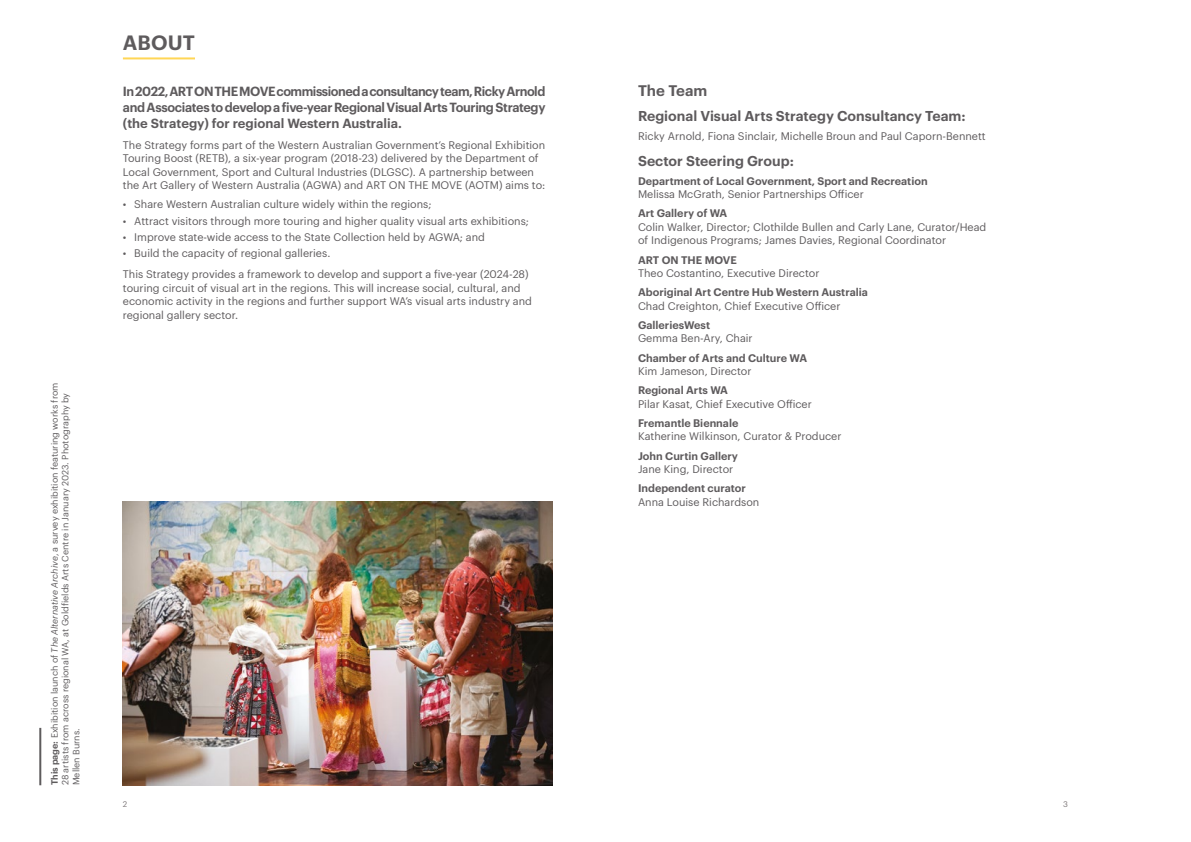
<style>
.page{position:relative;width:1191px;height:842px;background:#fff}
.page>*{position:absolute;margin:0;border:0;box-sizing:border-box;transform-origin:0 0}
.t1{font:600 20.3px "Graphik";letter-spacing:.005em;color:#5e5b5d}
.t2{font:600 15px "Graphik";color:#5e5b5d}
.t3{font:600 14px "Graphik";color:#5e5b5d}
.t4{font:600 13px/16px "Graphik";color:#5e5b5d;text-align:justify}
.t5{font:10.8px/13.5px "Graphik";color:#5e5b5d}
.t6{font:600 10.8px "Graphik";color:#5e5b5d}
.t7{font:9px/10.8px "Graphik";color:#5e5b5d}
.t8{font:8px "Graphik";color:#7b7576}
.s1{font-weight:600}
.s2{font-style:italic}
</style>
<div class="page">
<hr style="left:123px;top:57px;width:72px;height:2px;background:#ffd656">
<hr style="left:39px;top:728px;width:2px;height:57px;background:#5e5b5d">
<img style="left:123px;top:502px;width:430px;height:283px">
<p class="t7" style="left:48px;top:785px;width:404px;rotate:-90deg"><span class="s1">This page:</span> Exhibition launch of <span class="s2">The Alternative Archive</span>, a survey exhibition featuring works from<br>28 artists from across regional WA, at Goldfields Arts Centre in January 2023. Photography by<br>Mellen Burns.</p>
<h1 class="t1" style="left:123px;top:28px;width:74px">ABOUT</h1>
<p class="t4" style="left:123px;top:82px;width:424px">In 2022, ART ON THE MOVE commissioned a consultancy team, Ricky Arnold and Associates to develop a five-year Regional Visual Arts Touring Strategy (the Strategy) for regional Western Australia.</p>
<p class="t5" style="left:123px;top:137px;width:424px">The Strategy forms part of the Western Australian Government’s Regional Exhibition Touring Boost (RETB), a six-year program (2018-23) delivered by the Department of Local Government, Sport and Cultural Industries (DLGSC). A partnership between the Art Gallery of Western Australia (AGWA) and ART ON THE MOVE (AOTM) aims to:</p>
<p class="t5" style="left:123px;top:197px;width:310px">• Share Western Australian culture widely within the regions;</p>
<p class="t5" style="left:123px;top:213px;width:407px">• Attract visitors through more touring and higher quality visual arts exhibitions;</p>
<p class="t5" style="left:123px;top:230px;width:363px">• Improve state-wide access to the State Collection held by AGWA; and</p>
<p class="t5" style="left:123px;top:242px;width:407px;line-height:20.6px">• Build the capacity of regional galleries.<br>This Strategy provides a framework to develop and support a five-year (2024-28)</p>
<p class="t5" style="left:123px;top:280px;width:410px">touring circuit of visual art in the regions. This will increase social, cultural, and economic activity in the regions and further support WA’s visual arts industry and regional gallery sector.</p>
<h2 class="t2" style="left:638px;top:79px;width:71px">The Team</h2>
<p class="t3" style="left:638px;top:105px;width:329px">Regional Visual Arts Strategy Consultancy Team:</p>
<p class="t5" style="left:638px;top:129px;width:349px">Ricky Arnold, Fiona Sinclair, Michelle Broun and Paul Caporn-Bennett</p>
<p class="t3" style="left:638px;top:150px;width:157px">Sector Steering Group:</p>
<p class="t6" style="left:638px;top:173px;width:291px">Department of Local Government, Sport and Recreation</p>
<p class="t5" style="left:638px;top:187px;width:227px">Melissa McGrath, Senior Partnerships Officer</p>
<p class="t6" style="left:638px;top:205px;width:91px">Art Gallery of WA</p>
<p class="t5" style="left:638px;top:219px;width:350px">Colin Walker, Director; Clothilde Bullen and Carly Lane, Curator/Head of Indigenous Programs; James Davies, Regional Coordinator</p>
<p class="t6" style="left:638px;top:251px;width:100px">ART ON THE MOVE</p>
<p class="t5" style="left:638px;top:265px;width:183px">Theo Costantino, Executive Director</p>
<p class="t6" style="left:638px;top:284px;width:231px">Aboriginal Art Centre Hub Western Australia</p>
<p class="t5" style="left:638px;top:298px;width:204px">Chad Creighton, Chief Executive Officer</p>
<p class="t6" style="left:638px;top:317px;width:74px">GalleriesWest</p>
<p class="t5" style="left:638px;top:331px;width:116px">Gemma Ben-Ary, Chair</p>
<p class="t6" style="left:638px;top:349px;width:171px">Chamber of Arts and Culture WA</p>
<p class="t5" style="left:638px;top:363px;width:115px">Kim Jameson, Director</p>
<p class="t6" style="left:638px;top:382px;width:91px">Regional Arts WA</p>
<p class="t5" style="left:638px;top:396px;width:175px">Pilar Kasat, Chief Executive Officer</p>
<p class="t6" style="left:638px;top:415px;width:102px">Fremantle Biennale</p>
<p class="t5" style="left:638px;top:429px;width:205px">Katherine Wilkinson, Curator &amp; Producer</p>
<p class="t6" style="left:638px;top:447px;width:102px">John Curtin Gallery</p>
<p class="t5" style="left:638px;top:462px;width:97px">Jane King, Director</p>
<p class="t6" style="left:638px;top:480px;width:109px">Independent curator</p>
<p class="t5" style="left:638px;top:494px;width:123px">Anna Louise Richardson</p>
<p class="t8" style="left:123px;top:798px;width:6px">2</p>
<p class="t8" style="left:1063px;top:798px;width:6px">3</p>
</div>
